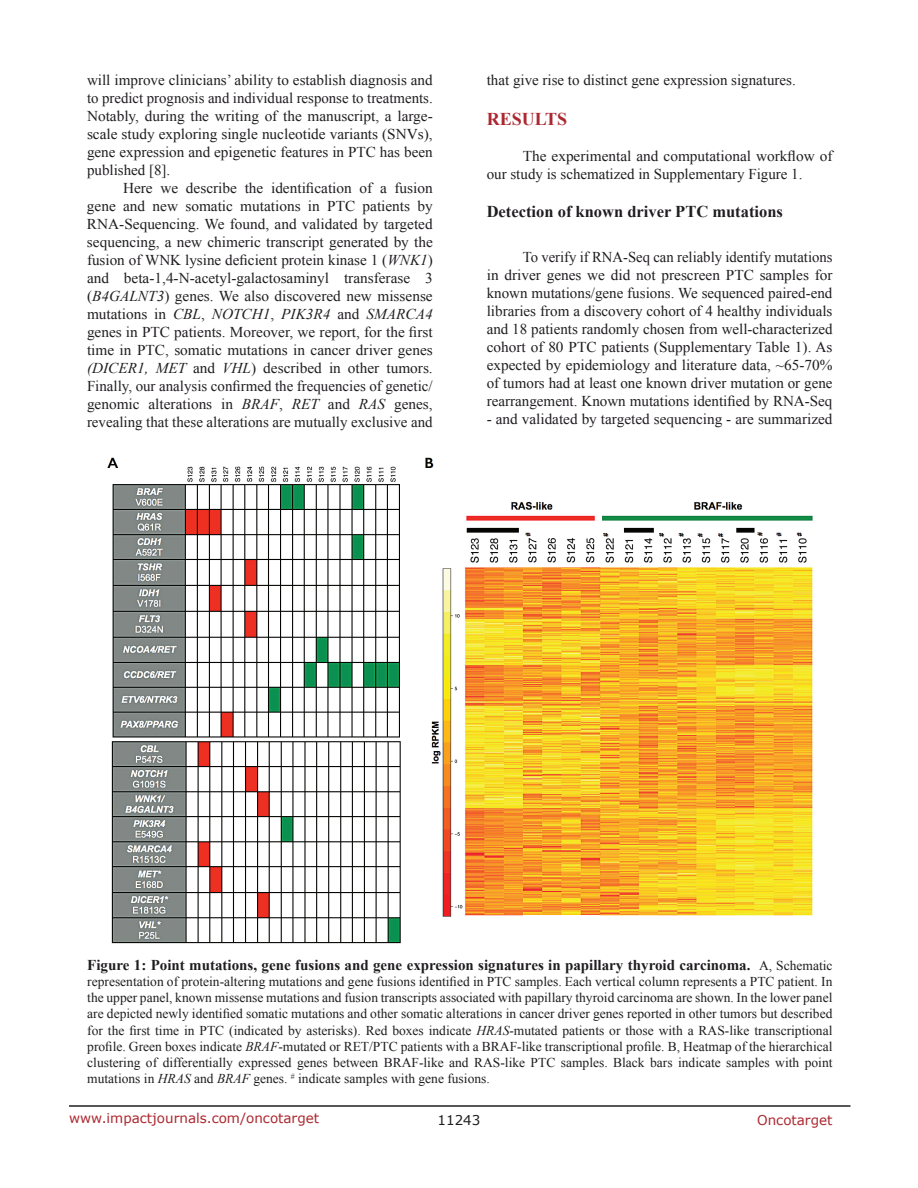
<style>
.page{position:relative;width:918px;height:1188px;background:#fff}
.page>*{position:absolute;margin:0;border:0;box-sizing:border-box;transform-origin:0 0}
.t1{font:700 18px "Times New Roman";color:#ac2830}
.t2{font:700 16.5px "Times New Roman";color:#201d20}
.t3{font:15px/18px "Times New Roman";color:#201d20;text-align:justify}
.t4{font:700 15px "Times New Roman";color:#201d20}
.t5{font:13.5px/16.2px "Times New Roman";color:#201d20;text-align:justify}
.t6{font:13.5px "Verdana";color:#ac2830}
.t7{font:13.5px "Verdana";color:#201d20}
.s1{font-style:italic}
.s2{font-weight:400;font-size:13.5px}
</style>
<div class="page">
<hr style="left:69px;top:1105px;width:781px;height:2px;background:#231f20">
<img style="left:107px;top:457px;width:706px;height:487px">
<p class="t3" style="left:87px;top:71px;width:347px">will improve clinicians’ ability to establish diagnosis and to predict prognosis and individual response to treatments.<br>Notably, during the writing of the manuscript, a large&shy;scale study exploring single nucleotide variants (SNVs), gene expression and epigenetic features in PTC has been published [8].</p>
<p class="t3" style="left:87px;top:179px;width:347px;text-indent:36px">Here we describe the identification of a fusion gene and new somatic mutations in PTC patients by RNA-Sequencing. We found, and validated by targeted sequencing, a new chimeric transcript generated by the fusion of WNK lysine deficient protein kinase 1 (<span class="s1">WNK1</span>) and beta-1,4-N-acetyl-galactosaminyl transferase 3 (<span class="s1">B4GALNT3</span>) genes. We also discovered new missense mutations in <span class="s1">CBL</span>, <span class="s1">NOTCH1</span>, <span class="s1">PIK3R4</span> and <span class="s1">SMARCA4 </span>genes in PTC patients. Moreover, we report, for the first time in PTC, somatic mutations in cancer driver genes <span class="s1">(DICER1, MET</span> and <span class="s1">VHL</span>) described in other tumors.<br>Finally, our analysis confirmed the frequencies of genetic/ genomic alterations in <span class="s1">BRAF</span>, <span class="s1">RET</span> and <span class="s1">RAS</span> genes, revealing that these alterations are mutually exclusive and</p>
<p class="t3" style="left:487px;top:71px;width:311px">that give rise to distinct gene expression signatures.</p>
<p class="t1" style="left:487px;top:107px;width:82px">Results</p>
<p class="t3" style="left:487px;top:147px;width:347px;text-indent:36px">The experimental and computational workflow of our study is schematized in Supplementary Figure 1.</p>
<p class="t2" style="left:487px;top:200px;width:298px">Detection of known driver PTC mutations</p>
<p class="t3" style="left:487px;top:248px;width:347px;text-indent:36px">To verify if RNA-Seq can reliably identify mutations in driver genes we did not prescreen PTC samples for known mutations/gene fusions. We sequenced paired-end libraries from a discovery cohort of 4 healthy individuals and 18 patients randomly chosen from well-characterized cohort of 80 PTC patients (Supplementary Table 1). As expected by epidemiology and literature data, ~65-70% of tumors had at least one known driver mutation or gene rearrangement. Known mutations identified by RNA-Seq</p>
<p class="t3" style="left:487px;top:410px;width:347px">- and validated by targeted sequencing - are summarized</p>
<p class="t4" style="left:87px;top:954px;width:747px">Figure 1: Point mutations, gene fusions and gene expression signatures in papillary thyroid carcinoma. <span class="s2">A, Schematic</span></p>
<p class="t5" style="left:87px;top:973px;width:747px">representation of protein-altering mutations and gene fusions identified in PTC samples. Each vertical column represents a PTC patient. In the upper panel, known missense mutations and fusion transcripts associated with papillary thyroid carcinoma are shown. In the lower panel are depicted newly identified somatic mutations and other somatic alterations in cancer driver genes reported in other tumors but described for the first time in PTC (indicated by asterisks). Red boxes indicate <span class="s1">HRAS-</span>mutated patients or those with a RAS-like transcriptional profile. Green boxes indicate <span class="s1">BRAF</span>-mutated or RET/PTC patients with a BRAF-like transcriptional profile. B, Heatmap of the hierarchical clustering of differentially expressed genes between BRAF-like and RAS-like PTC samples. Black bars indicate samples with point mutations in <span class="s1">HRAS</span> and <span class="s1">BRAF</span> genes. <sup>#</sup> indicate samples with gene fusions.</p>
<p class="t6" style="left:69px;top:1109px;width:252px">www.impactjournals.com/oncotarget</p>
<p class="t7" style="left:438px;top:1111px;width:44px">11243</p>
<p class="t6" style="left:757px;top:1111px;width:77px">Oncotarget</p>
</div>
